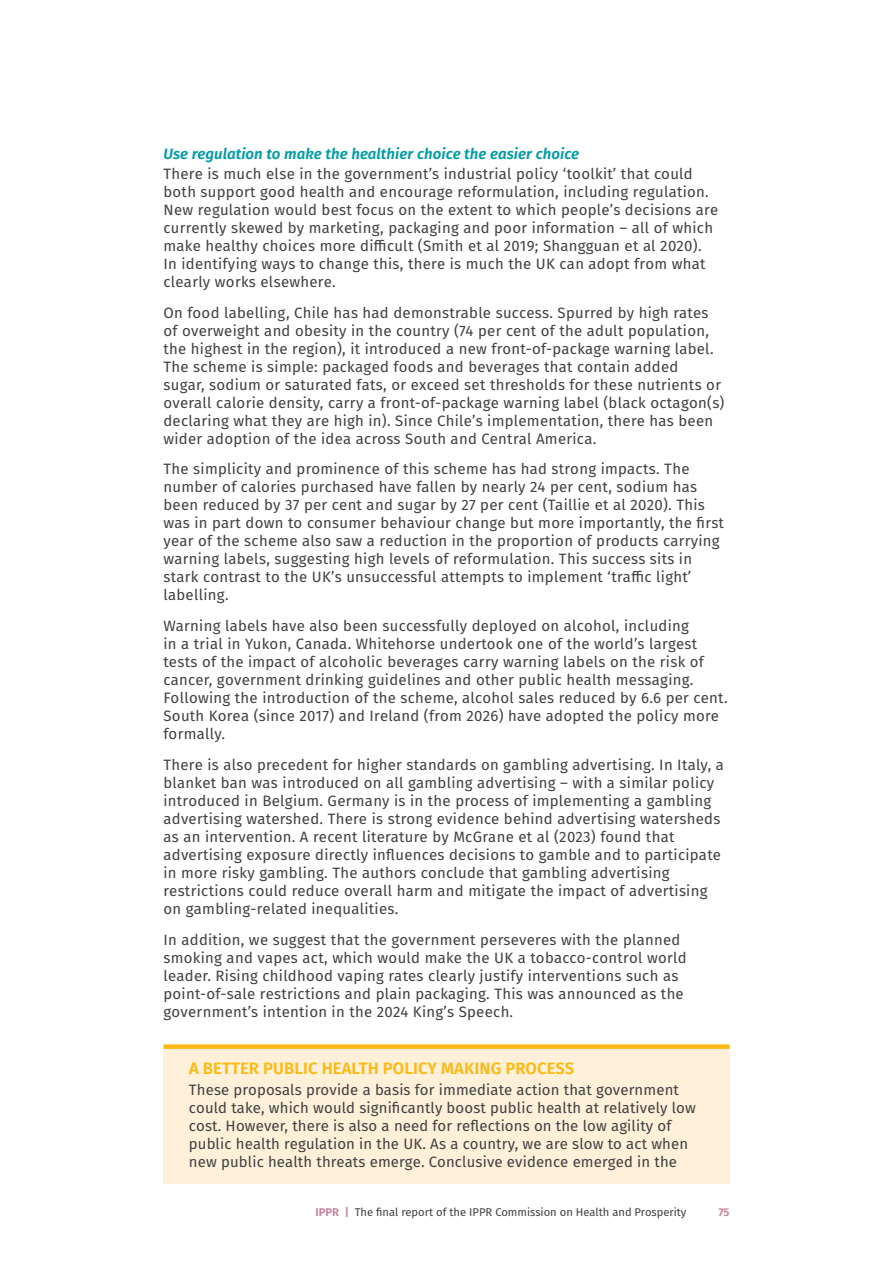
<style>
.page{position:relative;width:893px;height:1263px;background:#fff}
.page>*{position:absolute;margin:0;border:0;box-sizing:border-box;transform-origin:0 0}
.t1{font:600 16.5px "Fira Sans";letter-spacing:.01em;color:#fdb913}
.t2{font:15px/18px "Fira Sans";letter-spacing:.02em;color:#414042}
.t3{font:italic 600 15px "Fira Sans";letter-spacing:.005em;color:#009da5}
.t4{font:11.25px "Fira Sans";color:#414042}
.t5{font:600 11.25px "Fira Sans";color:#c77f9a}
.s1{font-weight:600;color:#c77f9a}
</style>
<div class="page">
<div style="left:163px;top:1046px;width:566px;height:33px;background:#fff1d9"></div>
<div style="left:163px;top:1044px;width:566px;height:5px;background:#fdb913"></div>
<div style="left:163px;top:1068px;width:566px;height:115px;background:#fff1d9"></div>
<p class="t3" style="left:163px;top:141px;width:417px">Use regulation to make the healthier choice the easier choice</p>
<p class="t2" style="left:163px;top:164px;width:556px">There is much else in the government’s industrial policy ‘toolkit’ that could both support good health and encourage reformulation, including regulation.<br>New regulation would best focus on the extent to which people’s decisions are currently skewed by marketing, packaging and poor information – all of which make healthy choices more difficult (Smith et al 2019; Shangguan et al 2020).<br>In identifying ways to change this, there is much the UK can adopt from what clearly works elsewhere.</p>
<p class="t2" style="left:163px;top:303px;width:562px">On food labelling, Chile has had demonstrable success. Spurred by high rates of overweight and obesity in the country (74 per cent of the adult population, the highest in the region), it introduced a new front-of-package warning label.<br>The scheme is simple: packaged foods and beverages that contain added<br>sugar, sodium or saturated fats, or exceed set thresholds for these nutrients or overall calorie density, carry a front-of-package warning label (black octagon(s) declaring what they are high in). Since Chile’s implementation, there has been wider adoption of the idea across South and Central America.</p>
<p class="t2" style="left:163px;top:460px;width:562px">The simplicity and prominence of this scheme has had strong impacts. The number of calories purchased have fallen by nearly 24 per cent, sodium has been reduced by 37 per cent and sugar by 27 per cent (Taillie et al 2020). This was in part down to consumer behaviour change but more importantly, the first year of the scheme also saw a reduction in the proportion of products carrying warning labels, suggesting high levels of reformulation. This success sits in stark contrast to the UK’s unsuccessful attempts to implement ‘traffic light’ labelling.</p>
<p class="t2" style="left:163px;top:616px;width:566px">Warning labels have also been successfully deployed on alcohol, including<br>in a trial in Yukon, Canada. Whitehorse undertook one of the world’s largest tests of the impact of alcoholic beverages carry warning labels on the risk of cancer, government drinking guidelines and other public health messaging.<br>Following the introduction of the scheme, alcohol sales reduced by 6.6 per cent.<br>South Korea (since 2017) and Ireland (from 2026) have adopted the policy more formally.</p>
<p class="t2" style="left:163px;top:755px;width:562px">There is also precedent for higher standards on gambling advertising. In Italy, a blanket ban was introduced on all gambling advertising – with a similar policy introduced in Belgium. Germany is in the process of implementing a gambling advertising watershed. There is strong evidence behind advertising watersheds as an intervention. A recent literature by McGrane et al (2023) found that advertising exposure directly influences decisions to gamble and to participate in more risky gambling. The authors conclude that gambling advertising restrictions could reduce overall harm and mitigate the impact of advertising on gambling-related inequalities.</p>
<p class="t2" style="left:163px;top:930px;width:525px">In addition, we suggest that the government perseveres with the planned smoking and vapes act, which would make the UK a tobacco-control world leader. Rising childhood vaping rates clearly justify interventions such as point-of-sale restrictions and plain packaging. This was announced as the government’s intention in the 2024 King’s Speech.</p>
<p class="t1" style="left:189px;top:1055px;width:386px">A BETTER PUBLIC HEALTH POLICY MAKING PROCESS</p>
<p class="t2" style="left:189px;top:1080px;width:508px">These proposals provide a basis for immediate action that government could take, which would significantly boost public health at relatively low cost. However, there is also a need for reflections on the low agility of public health regulation in the UK. As a country, we are slow to act when new public health threats emerge. Conclusive evidence emerged in the</p>
<p class="t4" style="left:316px;top:1204px;width:372px"><span class="s1">IPPR |</span> The final report of the IPPR Commission on Health and Prosperity</p>
<p class="t5" style="left:718px;top:1203px;width:13px">75</p>
</div>
